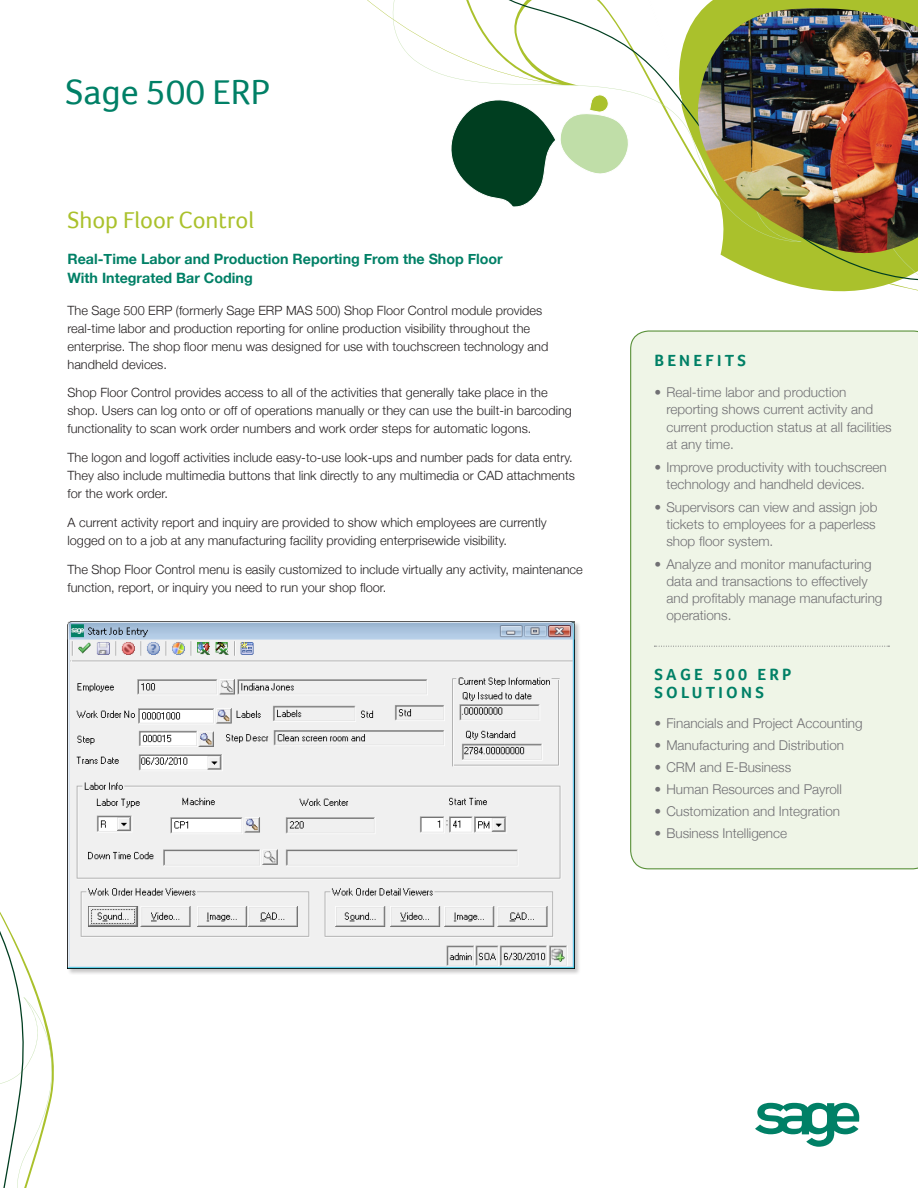
<style>
.page{position:relative;width:918px;height:1188px;background:#fff}
.page>*{position:absolute;margin:0;border:0;box-sizing:border-box;transform-origin:0 0}
.t1{font:36px "Foco";color:#008066}
.t2{font:24px "Foco";color:#aac12c}
.t3{font:700 16.5px/18px "Foco";letter-spacing:.2em;color:#008066}
.t4{font:700 14.25px/19.5px "Helvetica Neue";color:#008066}
.t5{font:300 13.5px/17.2px "Helvetica Neue";color:#717074}
.t6{font:300 12.75px/18px "Helvetica Neue";color:#231f20}
</style>
<div class="page">
<svg style="left:776px;top:280px;width:142px;height:12px;fill:#aac12c"></svg>
<svg style="left:367px;top:0;width:551px;height:280px"></svg>
<svg style="left:0;top:912px;width:54px;height:276px"></svg>
<img style="left:696px;top:8px;width:222px;height:246px">
<svg style="left:755px;top:1103px;width:104px;height:44px"></svg>
<div style="left:67px;top:621px;width:514px;height:354px;background:#231f20;opacity:.25"></div>
<img style="left:68px;top:621px;width:506px;height:347px">
<div style="left:630px;top:330px;width:288px;height:539px;background:#eff5e7"></div>
<svg style="left:654px;top:646px;width:235px;height:1px"></svg>
<h1 class="t1" style="left:66px;top:71px;width:206px">Sage 500 ERP</h1>
<h2 class="t2" style="left:68px;top:206px;width:188px">Shop Floor Control</h2>
<p class="t4" style="left:68px;top:248px;width:437px">Real-Time Labor and Production Reporting From the Shop Floor<br>With Integrated Bar Coding</p>
<p class="t6" style="left:68px;top:301px;width:482px">The Sage 500 ERP (formerly Sage ERP MAS 500) Shop Floor Control module provides real-time labor and production reporting for online production visibility throughout the enterprise. The shop floor menu was designed for use with touchscreen technology and handheld devices.</p>
<p class="t6" style="left:68px;top:384px;width:506px">Shop Floor Control provides access to all of the activities that generally take place in the shop. Users can log onto or off of operations manually or they can use the built-in barcoding functionality to scan work order numbers and work order steps for automatic logons.</p>
<p class="t6" style="left:68px;top:448px;width:509px">The logon and logoff activities include easy-to-use look-ups and number pads for data entry.<br>They also include multimedia buttons that link directly to any multimedia or CAD attachments for the work order.</p>
<p class="t6" style="left:68px;top:513px;width:481px">A current activity report and inquiry are provided to show which employees are currently logged on to a job at any manufacturing facility providing enterprisewide visibility.</p>
<p class="t6" style="left:68px;top:560px;width:517px">The Shop Floor Control menu is easily customized to include virtually any activity, maintenance function, report, or inquiry you need to run your shop floor.</p>
<p class="t3" style="left:654px;top:352px;width:93px">BENEFITS</p>
<p class="t5" style="left:666px;top:384px;width:227px;text-indent:-12px">• Real-time labor and production reporting shows current activity and current production status at all facilities at any time.</p>
<p class="t5" style="left:666px;top:458px;width:222px;text-indent:-12px">• Improve productivity with touchscreen technology and handheld devices.</p>
<p class="t5" style="left:666px;top:498px;width:213px;text-indent:-12px">• Supervisors can view and assign job tickets to employees for a paperless shop floor system.</p>
<p class="t5" style="left:666px;top:555px;width:218px;text-indent:-12px">• Analyze and monitor manufacturing data and transactions to effectively and profitably manage manufacturing operations.</p>
<p class="t3" style="left:654px;top:666px;width:138px">SAGE 500 ERP<br>SOLUTIONS</p>
<p class="t5" style="left:654px;top:715px;width:210px">• Financials and Project Accounting</p>
<p class="t5" style="left:654px;top:737px;width:191px">• Manufacturing and Distribution</p>
<p class="t5" style="left:654px;top:759px;width:138px">• CRM and E-Business</p>
<p class="t5" style="left:654px;top:780px;width:189px">• Human Resources and Payroll</p>
<p class="t5" style="left:654px;top:802px;width:187px">• Customization and Integration</p>
<p class="t5" style="left:654px;top:824px;width:134px">• Business Intelligence</p>
</div>
